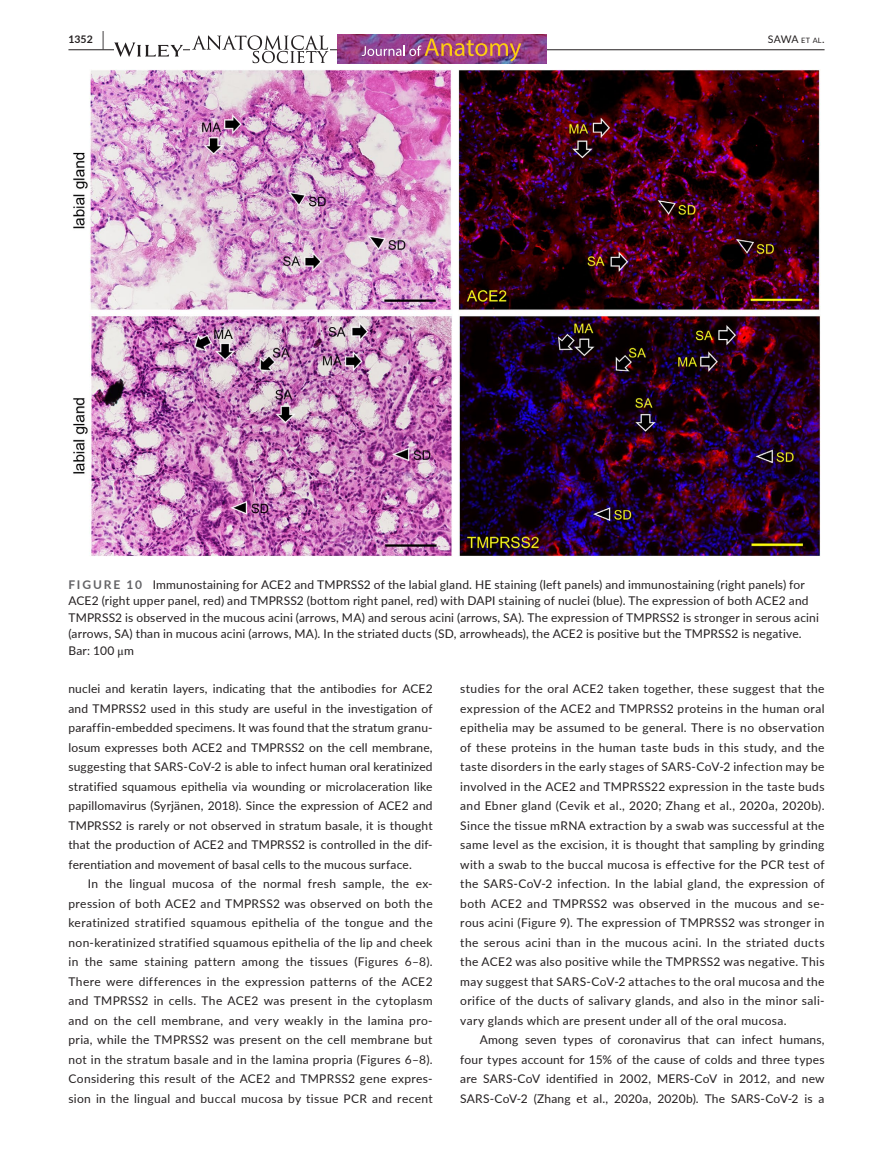
<style>
.page{position:relative;width:893px;height:1174px;background:#fff}
.page>*{position:absolute;margin:0;border:0;box-sizing:border-box;transform-origin:0 0}
.t1{font:12px/19.5px "Lato";letter-spacing:.015em;color:#231f20;text-align:justify}
.t2{font:10.5px "Lato";color:#231f20}
.t3{font:700 10.5px "Lato";color:#231f20}
.s1{font-size:19.5px}
.s2{font-size:7.35px}
.s3{font-weight:700;color:#636366}
</style>
<div class="page">
<hr style="left:68px;top:49px;width:756px;height:1px;background:#231f20">
<svg style="left:114px;top:42px;width:69px;height:15px"></svg>
<img style="left:191px;top:35px;width:139px;height:29px">
<img style="left:337px;top:34px;width:209px;height:30px">
<img style="left:362px;top:39px;width:159px;height:22px">
<img style="left:73px;top:69px;width:748px;height:487px">
<p class="t3" style="left:68px;top:31px;width:37px">1352 <span class="s1">|</span></p>
<p class="t2" style="left:768px;top:31px;width:58px">SAWA <span class="s2">et al</span>.</p>
<p class="t1" style="left:68px;top:575px;width:752px;line-height:16.5px;text-align:left"><span class="s3">FIGURE 10</span> Immunostaining for ACE2 and TMPRSS2 of the labial gland. HE staining (left panels) and immunostaining (right panels) for ACE2 (right upper panel, red) and TMPRSS2 (bottom right panel, red) with DAPI staining of nuclei (blue). The expression of both ACE2 and TMPRSS2 is observed in the mucous acini (arrows, MA) and serous acini (arrows, SA). The expression of TMPRSS2 is stronger in serous acini (arrows, SA) than in mucous acini (arrows, MA). In the striated ducts (SD, arrowheads), the ACE2 is positive but the TMPRSS2 is negative.</p>
<p class="t1" style="left:68px;top:678px;width:366px">nuclei and keratin layers, indicating that the antibodies for ACE2 and TMPRSS2 used in this study are useful in the investigation of paraffin-embedded specimens. It was found that the stratum granu&shy;losum expresses both ACE2 and TMPRSS2 on the cell membrane, suggesting that SARS-CoV-2 is able to infect human oral keratinized stratified squamous epithelia via wounding or microlaceration like papillomavirus (Syrjänen, 2018). Since the expression of ACE2 and TMPRSS2 is rarely or not observed in stratum basale, it is thought that the production of ACE2 and TMPRSS2 is controlled in the dif&shy;ferentiation and movement of basal cells to the mucous surface.</p>
<p class="t1" style="left:68px;top:873px;width:366px;text-indent:20px">In the lingual mucosa of the normal fresh sample, the ex&shy;pression of both ACE2 and TMPRSS2 was observed on both the keratinized stratified squamous epithelia of the tongue and the non-keratinized stratified squamous epithelia of the lip and cheek in the same staining pattern among the tissues (Figures 6–8).<br>There were differences in the expression patterns of the ACE2 and TMPRSS2 in cells. The ACE2 was present in the cytoplasm and on the cell membrane, and very weakly in the lamina pro&shy;pria, while the TMPRSS2 was present on the cell membrane but not in the stratum basale and in the lamina propria (Figures 6–8).<br>Considering this result of the ACE2 and TMPRSS2 gene expres&shy;sion in the lingual and buccal mucosa by tissue PCR and recent</p>
<p class="t1" style="left:460px;top:678px;width:366px">studies for the oral ACE2 taken together, these suggest that the expression of the ACE2 and TMPRSS2 proteins in the human oral epithelia may be assumed to be general. There is no observation of these proteins in the human taste buds in this study, and the taste disorders in the early stages of SARS-CoV-2 infection may be involved in the ACE2 and TMPRSS22 expression in the taste buds and Ebner gland (Cevik et al., 2020; Zhang et al., 2020a, 2020b).<br>Since the tissue mRNA extraction by a swab was successful at the same level as the excision, it is thought that sampling by grinding with a swab to the buccal mucosa is effective for the PCR test of the SARS-CoV-2 infection. In the labial gland, the expression of both ACE2 and TMPRSS2 was observed in the mucous and se&shy;rous acini (Figure 9). The expression of TMPRSS2 was stronger in the serous acini than in the mucous acini. In the striated ducts the ACE2 was also positive while the TMPRSS2 was negative. This may suggest that SARS-CoV-2 attaches to the oral mucosa and the orifice of the ducts of salivary glands, and also in the minor sali&shy;vary glands which are present under all of the oral mucosa.</p>
<p class="t1" style="left:460px;top:1029px;width:366px;text-indent:20px">Among seven types of coronavirus that can infect humans, four types account for 15% of the cause of colds and three types are SARS-CoV identified in 2002, MERS-CoV in 2012, and new SARS-CoV-2 (Zhang et al., 2020a, 2020b). The SARS-CoV-2 is a</p>
</div>
